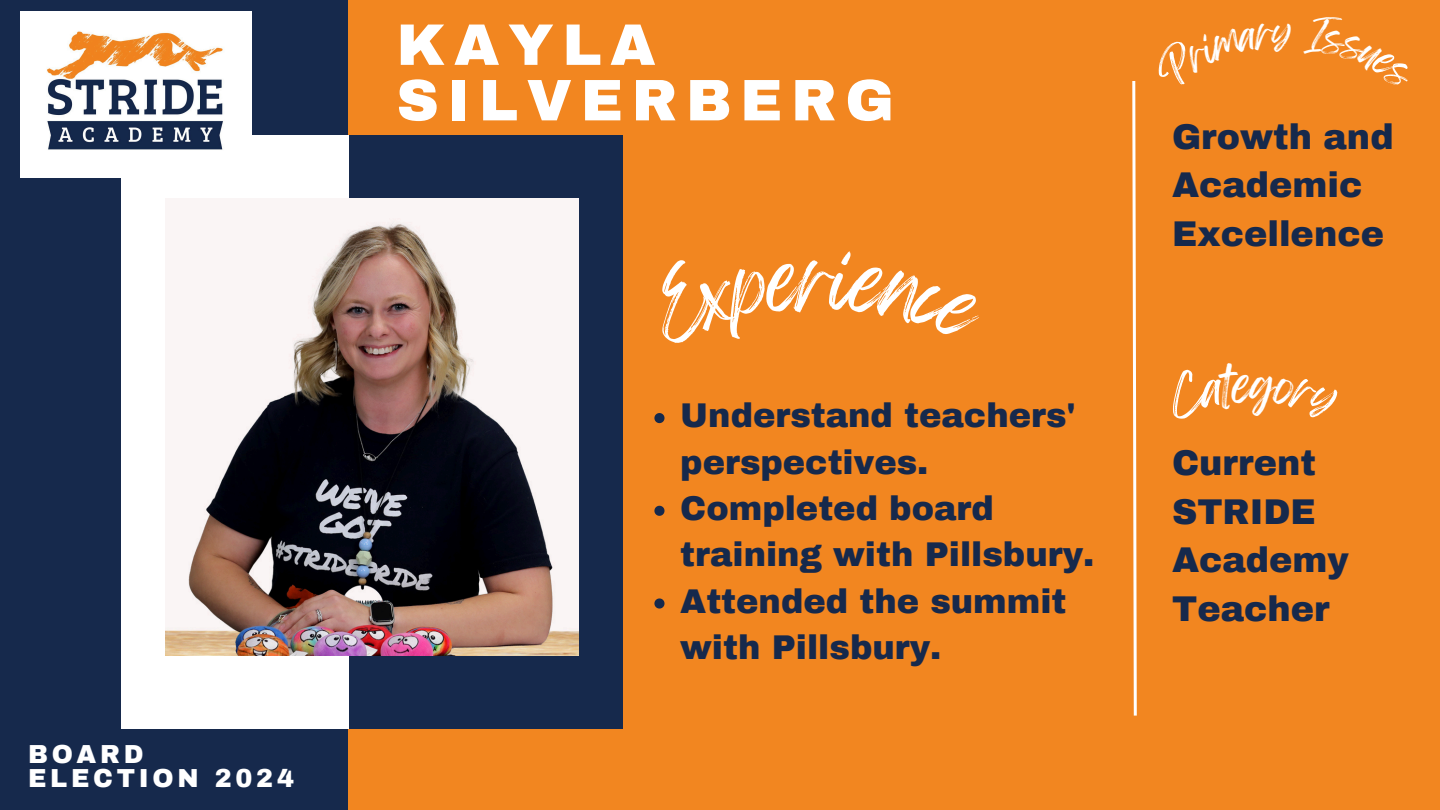
<style>
.page{position:relative;width:1440px;height:810px;background:#f28620}
.page>*{position:absolute;margin:0;border:0;box-sizing:border-box;transform-origin:0 0}
.t1{font:73.3px "Feeling Passionate";color:#fff}
.t2{font:900 58.6px/55.5px "Archivo";letter-spacing:.145em;color:#fff}
.t3{font:900 35px/48.8px "Archivo";color:#16294c}
.t4{font:900 33.6px/46.4px "Archivo";color:#16294c}
.t5{font:900 25.5px "Archivo";letter-spacing:.145em;color:#fff}
</style>
<div class="page">
<div style="left:263px;top:136px;width:360px;height:593px;background:#16294c"></div>
<div style="left:0;top:0;width:347px;height:810px;background:#16294c"></div>
<div style="left:121px;top:136px;width:227px;height:593px;background:#fff"></div>
<svg style="left:1132px;top:81px;width:5px;height:635px"></svg>
<img style="left:165px;top:198px;width:413px;height:457px">
<img style="left:20px;top:11px;width:231px;height:167px">
<svg style="left:654px;top:413px;width:11px;height:10px"></svg>
<svg style="left:654px;top:506px;width:11px;height:10px"></svg>
<svg style="left:654px;top:598px;width:11px;height:11px"></svg>
<p class="t5" style="left:28px;top:740px;width:117px">BOARD</p>
<p class="t5" style="left:28px;top:764px;width:268px">ELECTION 2024</p>
<p class="t2" style="left:396px;top:18px;width:499px">KAYLA<br>SILVERBERG</p>
<h1 class="t1" style="left:800px;top:219px;width:34px">r</h1>
<h2 class="t4" style="left:680px;top:393px;width:397px">Understand teachers' perspectives.</h2>
<p class="t4" style="left:680px;top:485px;width:416px">Completed board training with Pillsbury.</p>
<h1 class="t4" style="left:680px;top:578px;width:388px">Attended the summit with Pillsbury.</h1>
<p class="t3" style="left:1172px;top:112px;width:223px">Growth and<br>Academic<br>Excellence</p>
<p class="t3" style="left:1172px;top:439px;width:178px">Current<br>STRIDE<br>Academy<br>Teacher</p>
</div>
